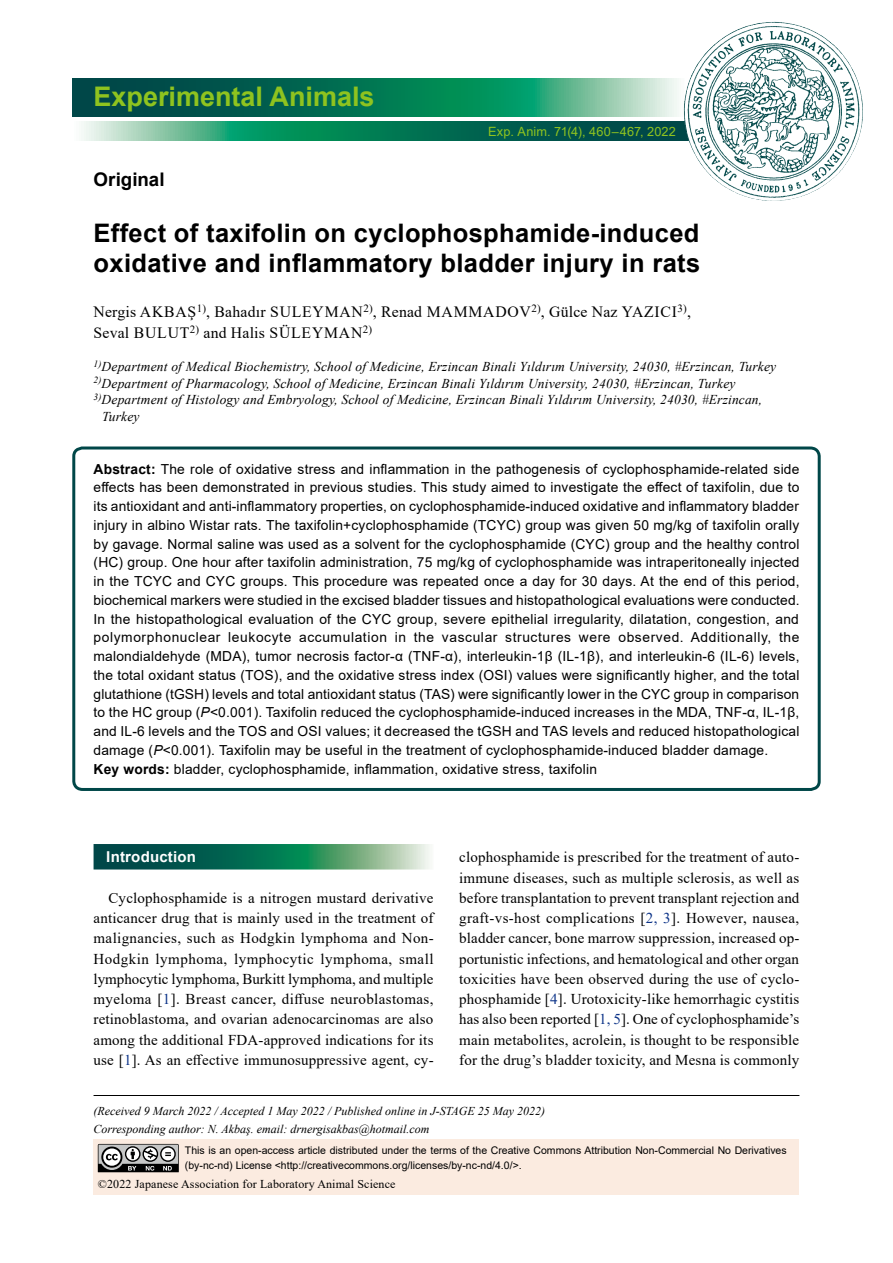
<style>
.page{position:relative;width:893px;height:1263px;background:#fff}
.page>*{position:absolute;margin:0;border:0;box-sizing:border-box;transform-origin:0 0}
.t1{font:700 27px "Arial";color:#8fc31f}
.t2{font:700 25.5px/30px "Arial";letter-spacing:.015em;color:#000}
.t3{font:700 18.75px "Arial";color:#000}
.t4{font:15.75px/20.2px "Times New Roman";letter-spacing:.05em;color:#000}
.t5{font:15px/20.2px "Times New Roman";letter-spacing:.01em;color:#000;text-align:justify}
.t6{font:700 15px "Arial";letter-spacing:.015em;color:#fff}
.t7{font:13.8px/18.8px "Arial";letter-spacing:.015em;color:#000}
.t8{font:italic 13.5px "Times New Roman";letter-spacing:.01em;color:#000}
.t9{font:12.75px "Arial";letter-spacing:.015em;color:#8fc31f}
.t10{font:italic 12px/18px "Times New Roman";color:#000}
.t11{font:12px "Times New Roman";letter-spacing:.01em;color:#000}
.t12{font:10.5px/15px "Arial";color:#000}
.s1{font-weight:700}
.s2{font-style:italic}
.s3{color:#0c3388}
</style>
<div class="page">
<svg style="left:81px;top:121px;width:621px;height:19px"></svg>
<div style="left:94px;top:1140px;width:705px;height:55px;background:#fbebe0"></div>
<svg style="left:72px;top:79px;width:613px;height:38px"></svg>
<img style="left:719px;top:22px;width:55px;height:19px">
<svg style="left:98px;top:1144px;width:81px;height:28px"></svg>
<svg style="left:94px;top:844px;width:336px;height:25px"></svg>
<hr style="left:94px;top:1095px;width:705px;height:1px;background:#000">
<div style="left:72px;top:446px;width:749px;height:345px;border:3px solid #004748;border-radius:9px"></div>
<h1 class="t1" style="left:94px;top:78px;width:283px">Experimental Animals</h1>
<p class="t9" style="left:488px;top:123px;width:189px">Exp. Anim. 71(4), 460–467, 2022</p>
<h3 class="t3" style="left:94px;top:166px;width:73px">Original</h3>
<h2 class="t2" style="left:94px;top:218px;width:608px">Effect of taxifolin on cyclophosphamide-induced oxidative and inflammatory bladder injury in rats</h2>
<p class="t4" style="left:94px;top:302px;width:599px">Nergis Akba ş<sup>1)</sup>, Bahadır Suleyman<sup>2)</sup>, Renad Mammadov<sup>2)</sup>, Gülce Naz Yazıcı<sup>3)</sup>,<br>Seval Bulut<sup>2)</sup> and Halis Süleyman<sup>2)</sup></p>
<p class="t8" style="left:94px;top:357px;width:684px"><sup>1)</sup>Department of Medical Biochemistry, School of Medicine, Erzincan Binali Yıldırım University, 24030, #Erzincan, Turkey</p>
<p class="t8" style="left:94px;top:374px;width:643px"><sup>2)</sup>Department of Pharmacology, School of Medicine, Erzincan Binali Yıldırım University, 24030, #Erzincan, Turkey</p>
<p class="t8" style="left:94px;top:390px;width:670px"><sup>3)</sup>Department of Histology and Embryology, School of Medicine, Erzincan Binali Yıldırım University, 24030, #Erzincan,</p>
<p class="t8" style="left:102px;top:407px;width:39px">Turkey</p>
<p class="t7" style="left:94px;top:459px;width:707px"><span class="s1">Abstract:</span> The role of oxidative stress and inflammation in the pathogenesis of cyclophosphamide-related side effects has been demonstrated in previous studies. This study aimed to investigate the effect of taxifolin, due to its antioxidant and anti-inflammatory properties, on cyclophosphamide-induced oxidative and inflammatory bladder injury in albino Wistar rats. The taxifolin+cyclophosphamide (TCYC) group was given 50 mg/kg of taxifolin orally by gavage. Normal saline was used as a solvent for the cyclophosphamide (CYC) group and the healthy control (HC) group. One hour after taxifolin administration, 75 mg/kg of cyclophosphamide was intraperitoneally injected in the TCYC and CYC groups. This procedure was repeated once a day for 30 days. At the end of this period, biochemical markers were studied in the excised bladder tissues and histopathological evaluations were conducted.<br>In the histopathological evaluation of the CYC group, severe epithelial irregularity, dilatation, congestion, and polymorphonuclear leukocyte accumulation in the vascular structures were observed. Additionally, the malondialdehyde (MDA), tumor necrosis factor-α (TNF-α), interleukin-1β (IL-1β), and interleukin-6 (IL-6) levels, the total oxidant status (TOS), and the oxidative stress index (OSI) values were significantly higher, and the total glutathione (tGSH) levels and total antioxidant status (TAS) were significantly lower in the CYC group in comparison to the HC group (<span class="s2">P</span>&lt;0.001). Taxifolin reduced the cyclophosphamide-induced increases in the MDA, TNF-α, IL-1β, and IL-6 levels and the TOS and OSI values; it decreased the tGSH and TAS levels and reduced histopathological damage (<span class="s2">P</span>&lt;0.001). Taxifolin may be useful in the treatment of cyclophosphamide-induced bladder damage.<br><span class="s1">Key words:</span> bladder, cyclophosphamide, inflammation, oxidative stress, taxifolin</p>
<p class="t6" style="left:106px;top:846px;width:91px">Introduction</p>
<p class="t5" style="left:94px;top:887px;width:342px;text-indent:15px">Cyclophosphamide is a nitrogen mustard derivative anticancer drug that is mainly used in the treatment of malignancies, such as Hodgkin lymphoma and Non-Hodgkin lymphoma, lymphocytic lymphoma, small lymphocytic lymphoma, Burkitt lymphoma, and multiple myeloma [<span class="s3">1</span>]. Breast cancer, diffuse neuroblastomas, retinoblastoma, and ovarian adenocarcinomas are also among the additional FDA-approved indications for its use [<span class="s3">1</span>]. As an effective immunosuppressive agent, cy-</p>
<p class="t5" style="left:459px;top:847px;width:342px">clophosphamide is prescribed for the treatment of auto&shy;immune diseases, such as multiple sclerosis, as well as before transplantation to prevent transplant rejection and graft-vs-host complications [<span class="s3">2, 3</span>]. However, nausea, bladder cancer, bone marrow suppression, increased op&shy;portunistic infections, and hematological and other organ toxicities have been observed during the use of cyclo&shy;phosphamide [<span class="s3">4</span>]. Urotoxicity-like hemorrhagic cystitis has also been reported [<span class="s3">1, 5</span>]. One of cyclophosphamide’s main metabolites, acrolein, is thought to be responsible for the drug’s bladder toxicity, and Mesna is commonly</p>
<p class="t10" style="left:94px;top:1102px;width:453px">(Received 9 March 2022 / Accepted 1 May 2022 / Published online in J-STAGE 25 May 2022)<br>Corresponding author: N. Akbaş. email: drnergisakbas@hotmail.com</p>
<p class="t12" style="left:185px;top:1143px;width:603px">This is an open-access article distributed under the terms of the Creative Commons Attribution Non-Commercial No Derivatives (by-nc-nd) License &lt;http://creativecommons.org/licenses/by-nc-nd/4.0/&gt;.</p>
<p class="t11" style="left:98px;top:1175px;width:299px">©2022 Japanese Association for Laboratory Animal Science</p>
</div>
